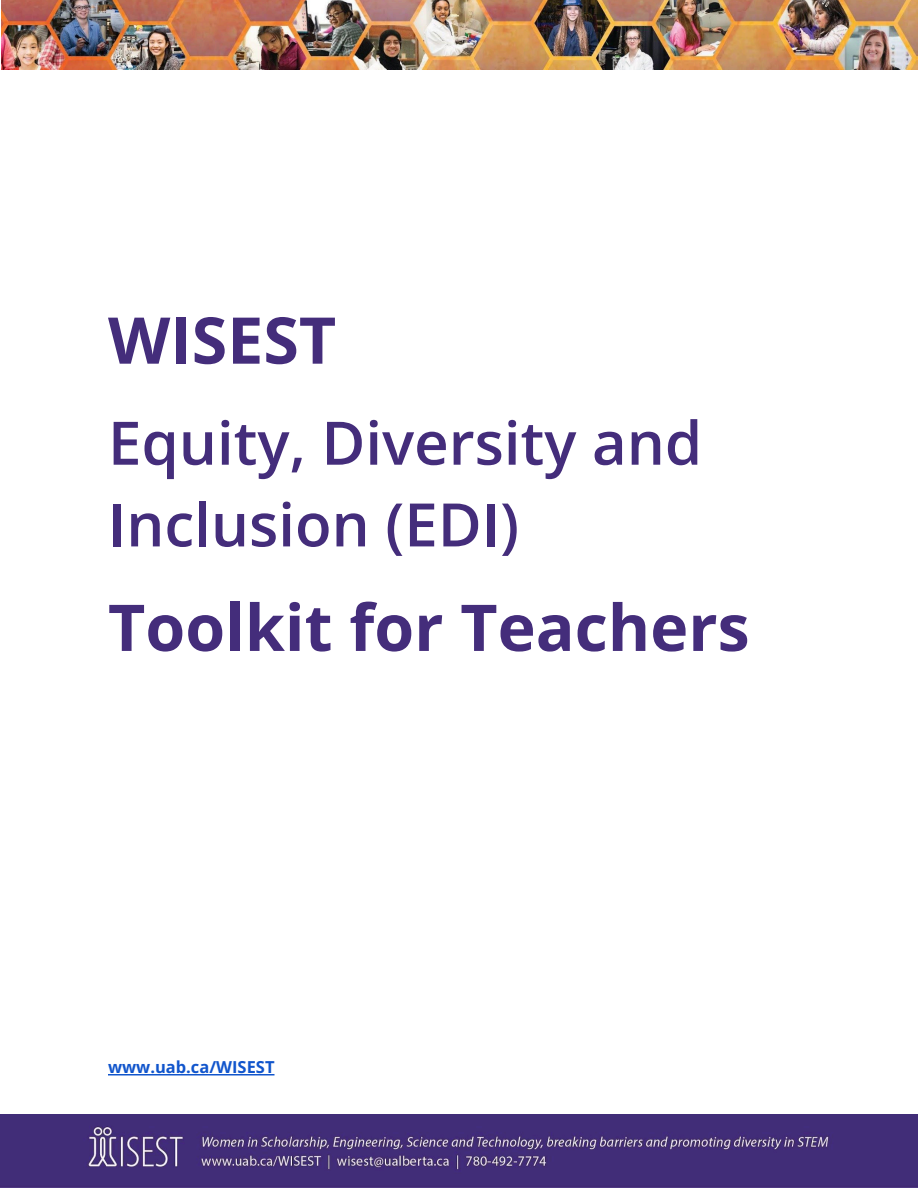
<style>
.page{position:relative;width:918px;height:1188px;background:#fff}
.page>*{position:absolute;margin:0;border:0;box-sizing:border-box;transform-origin:0 0}
.t1{font:700 64.5px "Open Sans";color:#442d7b}
.t2{font:600 60px/81.8px "Open Sans";color:#442d7b}
.t3{font:700 16.5px "Open Sans";color:#15c}
</style>
<div class="page">
<hr style="left:108px;top:1074px;width:166px;height:1px;background:#15c">
<img style="left:1px;top:0;width:917px;height:70px">
<img style="left:0;top:1115px;width:918px;height:73px">
<p class="t1" style="left:108px;top:295px;width:230px">WISEST</p>
<p class="t2" style="left:108px;top:401px;width:596px">Equity, Diversity and<br>Inclusion (EDI)</p>
<p class="t1" style="left:108px;top:582px;width:643px">Toolkit for Teachers</p>
<p class="t3" style="left:108px;top:1055px;width:168px">www.uab.ca/WISEST</p>
</div>
